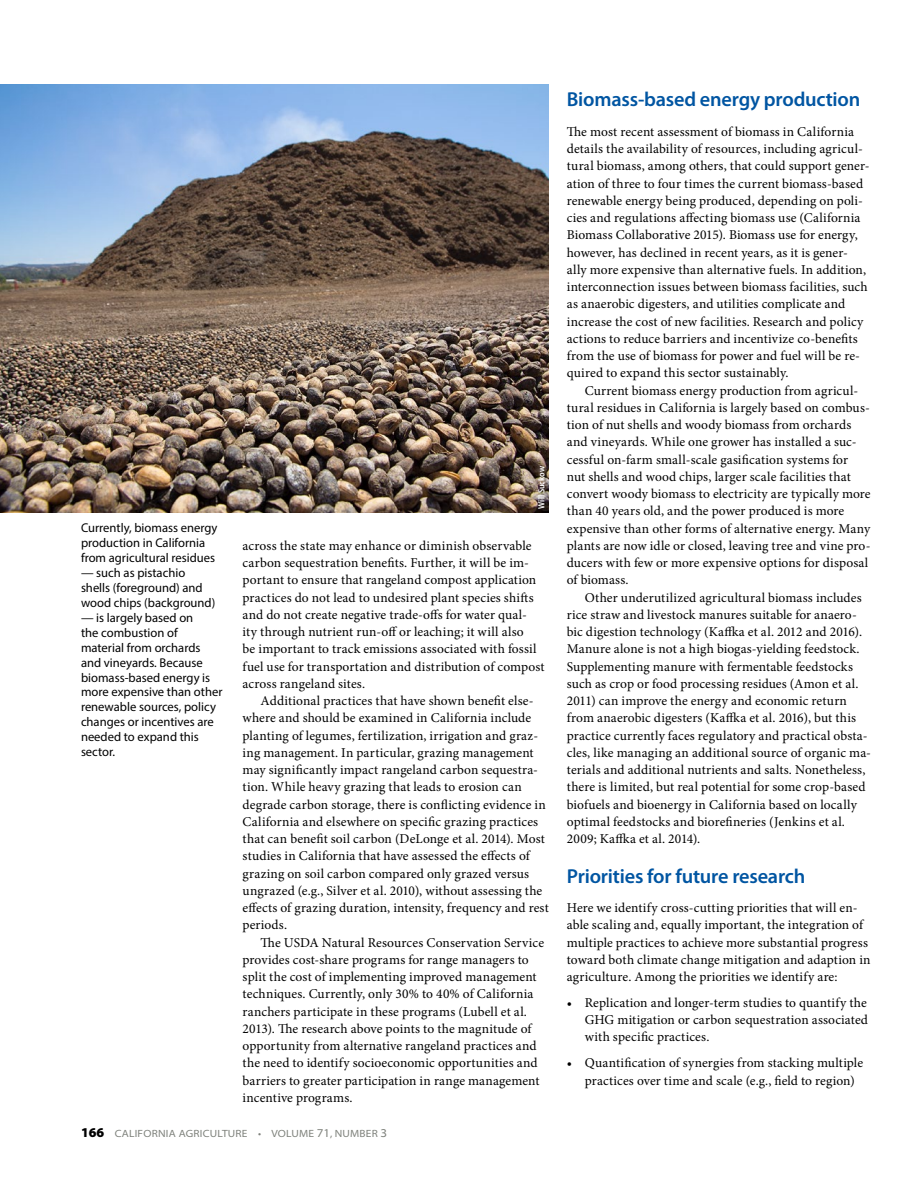
<style>
.page{position:relative;width:918px;height:1188px;background:#fff}
.page>*{position:absolute;margin:0;border:0;box-sizing:border-box;transform-origin:0 0}
.t1{font:600 20.25px "Myriad Pro";letter-spacing:-.01em;color:#0055a2}
.t2{font:13.5px/17.2px "Minion Pro";letter-spacing:.01em;color:#000}
.t3{font:12.75px/15px "Myriad Pro";color:#000}
.t4{font:semi-expanded 10.5px "Myriad Pro";letter-spacing:.02em;color:#7e817b}
.t5{font:600 semi-condensed 9px "Myriad Pro";color:#fff}
.s1{font-weight:900;font-stretch:normal;font-size:13.5px;color:#000}
.s2{font-size:12px}
</style>
<div class="page">
<img style="left:0;top:84px;width:549px;height:429px">
<div style="left:538px;top:466px;width:10px;height:45px;background:#000;opacity:.35"></div>
<p class="t3" style="left:81px;top:520px;width:138px">Currently, biomass energy production in California from agricultural residues</p>
<p class="t3" style="left:81px;top:565px;width:136px">— such as pistachio shells (foreground) and wood chips (background)</p>
<p class="t3" style="left:81px;top:610px;width:143px">— is largely based on<br>the combustion of material from orchards and vineyards. Because biomass-based energy is more expensive than other renewable sources, policy changes or incentives are needed to expand this sector.</p>
<p class="t5" style="left:536px;top:508px;width:44px;rotate:-90deg">Will Suckow</p>
<p class="t2" style="left:243px;top:537px;width:304px">across the state may enhance or diminish observable carbon sequestration benefits. Further, it will be im&shy;portant to ensure that rangeland compost application practices do not lead to undesired plant species shifts and do not create negative trade-offs for water qual&shy;ity through nutrient run-off or leaching; it will also<br>be important to track emissions associated with fossil fuel use for transportation and distribution of compost across rangeland sites.</p>
<p class="t2" style="left:243px;top:692px;width:308px;text-indent:18px">Additional practices that have shown benefit else&shy;where and should be examined in California include planting of legumes, fertilization, irrigation and graz&shy;ing management. In particular, grazing management may significantly impact rangeland carbon sequestra&shy;tion. While heavy grazing that leads to erosion can degrade carbon storage, there is conflicting evidence in California and elsewhere on specific grazing practices that can benefit soil carbon (DeLonge et al. 2014). Most studies in California that have assessed the effects of grazing on soil carbon compared only grazed versus ungrazed (e.g., Silver et al. 2010), without assessing the effects of grazing duration, intensity, frequency and rest periods.</p>
<p class="t2" style="left:243px;top:934px;width:303px;text-indent:18px">The USDA Natural Resources Conservation Service provides cost-share programs for range managers to split the cost of implementing improved management techniques. Currently, only 30% to 40% of California ranchers participate in these programs (Lubell et al.<br>2013). The research above points to the magnitude of opportunity from alternative rangeland practices and the need to identify socioeconomic opportunities and barriers to greater participation in range management incentive programs.</p>
<p class="t4" style="left:81px;top:1127px;width:308px"><span class="s1">166</span> CALIFORNIA AGRICULTURE • VOLUME <span class="s2">71</span>, NUMBER <span class="s2">3</span></p>
<h1 class="t1" style="left:567px;top:86px;width:295px">Biomass-based energy production</h1>
<p class="t2" style="left:567px;top:123px;width:304px">The most recent assessment of biomass in California details the availability of resources, including agricul&shy;tural biomass, among others, that could support gener&shy;ation of three to four times the current biomass-based renewable energy being produced, depending on poli&shy;cies and regulations affecting biomass use (California Biomass Collaborative 2015). Biomass use for energy, however, has declined in recent years, as it is gener&shy;ally more expensive than alternative fuels. In addition, interconnection issues between biomass facilities, such as anaerobic digesters, and utilities complicate and increase the cost of new facilities. Research and policy actions to reduce barriers and incentivize co-benefits from the use of biomass for power and fuel will be re&shy;quired to expand this sector sustainably.</p>
<p class="t2" style="left:567px;top:382px;width:305px;text-indent:18px">Current biomass energy production from agricul&shy;tural residues in California is largely based on combus&shy;tion of nut shells and woody biomass from orchards and vineyards. While one grower has installed a suc&shy;cessful on-farm small-scale gasification systems for<br>nut shells and wood chips, larger scale facilities that convert woody biomass to electricity are typically more than 40 years old, and the power produced is more expensive than other forms of alternative energy. Many plants are now idle or closed, leaving tree and vine pro&shy;ducers with few or more expensive options for disposal of biomass.</p>
<p class="t2" style="left:567px;top:589px;width:306px;text-indent:18px">Other underutilized agricultural biomass includes rice straw and livestock manures suitable for anaero&shy;bic digestion technology (Kaffka et al. 2012 and 2016).<br>Manure alone is not a high biogas-yielding feedstock.<br>Supplementing manure with fermentable feedstocks such as crop or food processing residues (Amon et al.<br>2011) can improve the energy and economic return from anaerobic digesters (Kaffka et al. 2016), but this practice currently faces regulatory and practical obsta&shy;cles, like managing an additional source of organic ma&shy;terials and additional nutrients and salts. Nonetheless, there is limited, but real potential for some crop-based biofuels and bioenergy in California based on locally optimal feedstocks and biorefineries (Jenkins et al.<br>2009; Kaffka et al. 2014).</p>
<h1 class="t1" style="left:567px;top:863px;width:240px">Priorities for future research</h1>
<p class="t2" style="left:567px;top:899px;width:305px">Here we identify cross-cutting priorities that will en&shy;able scaling and, equally important, the integration of multiple practices to achieve more substantial progress toward both climate change mitigation and adaption in agriculture. Among the priorities we identify are:</p>
<p class="t2" style="left:585px;top:994px;width:285px;text-align:justify;text-indent:-18px">• Replication and longer-term studies to quantify the GHG mitigation or carbon sequestration associated with specific practices.</p>
<p class="t2" style="left:585px;top:1054px;width:280px;text-indent:-18px">• Quantification of synergies from stacking multiple practices over time and scale (e.g., field to region)</p>
</div>
